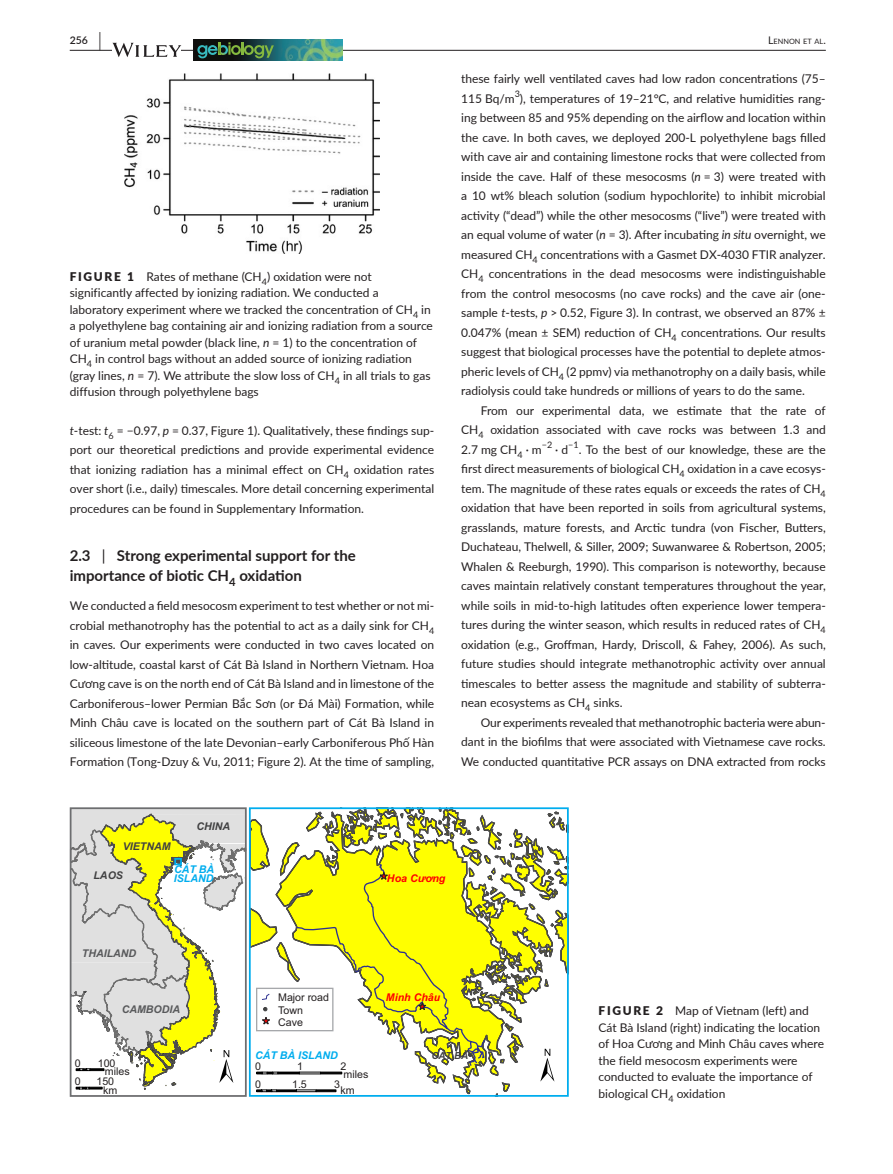
<style>
.page{position:relative;width:893px;height:1174px;background:#fff}
.page>*{position:absolute;margin:0;border:0;box-sizing:border-box;transform-origin:0 0}
.t1{font:700 15px/19.5px "Lato";color:#231f20}
.t2{font:12px/19.5px "Lato";color:#231f20;text-align:justify}
.t3{font:10.65px/12.6px "Arial";color:#231f20}
.t4{font:italic 700 10.65px/8.2px "Arial";color:#00adee}
.t5{font:italic 700 10.65px "Arial";color:#f00}
.t6{font:italic 700 10.65px "Arial";color:#404041}
.t7{font:italic 700 10.65px "Arial";color:#58595b}
.t8{font:600 10.5px "Lato";color:#231f20}
.t9{font:italic 700 9.75px "Arial";color:#404041}
.t10{font:9px "Lato";color:#231f20}
.t11{font:7.35px "Lato";color:#231f20}
.s1{font-size:19.5px}
.s2{font-size:10.5px}
.s3{font-weight:900}
.s4{font-style:italic}
.s5{font-weight:400}
</style>
<div class="page">
<hr style="left:70px;top:50px;width:756px;height:1px;background:#231f20">
<svg style="left:112px;top:43px;width:69px;height:14px"></svg>
<img style="left:193px;top:40px;width:149px;height:21px">
<svg style="left:197px;top:42px;width:77px;height:16px"></svg>
<img style="left:124px;top:73px;width:256px;height:181px">
<svg style="left:252px;top:819px;width:53px;height:256px"></svg>
<svg style="left:305px;top:810px;width:264px;height:287px"></svg>
<div style="left:256px;top:987px;width:77px;height:44px;border:1px solid #a6a8ab"></div>
<div style="left:249px;top:807px;width:320px;height:289px;border:2px solid #00adee"></div>
<svg style="left:70px;top:808px;width:177px;height:284px"></svg>
<svg style="left:540px;top:1048px;width:14px;height:33px"></svg>
<svg style="left:295px;top:862px;width:191px;height:205px"></svg>
<svg style="left:257px;top:1072px;width:21px;height:2px"></svg>
<div style="left:278px;top:1072px;width:21px;height:2px;border:1px solid #000"></div>
<hr style="left:320px;top:1072px;width:22px;height:2px;background:#000">
<svg style="left:257px;top:1089px;width:19px;height:2px"></svg>
<div style="left:276px;top:1089px;width:20px;height:2px;border:1px solid #000"></div>
<div style="left:316px;top:1089px;width:20px;height:2px;background:#000;border:1px solid #000"></div>
<svg style="left:261px;top:992px;width:10px;height:8px"></svg>
<svg style="left:261px;top:1007px;width:10px;height:18px"></svg>
<div style="left:174px;top:858px;width:8px;height:7px;border:2px solid #00adee"></div>
<p class="t8" style="left:70px;top:33px;width:33px">256 <span class="s1">|</span></p>
<p class="t11" style="left:768px;top:36px;width:59px"><span class="s2">L</span>ENNON ET AL<span class="s2">.</span></p>
<p class="t2" style="left:70px;top:268px;width:365px;line-height:16.5px;text-align:left"><span class="s3">FIGURE 1</span> Rates of methane (CH<sub>4</sub>) oxidation were not significantly affected by ionizing radiation. We conducted a laboratory experiment where we tracked the concentration of CH<sub>4</sub> in a polyethylene bag containing air and ionizing radiation from a source of uranium metal powder (black line, <span class="s4">n</span> = 1) to the concentration of CH<sub>4</sub> in control bags without an added source of ionizing radiation (gray lines, <span class="s4">n</span> = 7). We attribute the slow loss of CH<sub>4</sub> in all trials to gas diffusion through polyethylene bags</p>
<p class="t2" style="left:70px;top:420px;width:366px"><span class="s4">t</span>-test: <span class="s4">t</span><sub>6</sub> = −0.97, <span class="s4">p</span> = 0.37, Figure 1). Qualitatively, these findings sup&shy;port our theoretical predictions and provide experimental evidence that ionizing radiation has a minimal effect on CH<sub>4</sub> oxidation rates over short (i.e., daily) timescales. More detail concerning experimental procedures can be found in Supplementary Information.</p>
<p class="t1" style="left:70px;top:545px;width:288px">2.3 <span class="s5">|</span> Strong experimental support for the importance of biotic CH<sub>4</sub> oxidation</p>
<p class="t2" style="left:70px;top:595px;width:366px">We conducted a field mesocosm experiment to test whether or not mi&shy;crobial methanotrophy has the potential to act as a daily sink for CH<sub>4 </sub>in caves. Our experiments were conducted in two caves located on low-altitude, coastal karst of Cát Bà Island in Northern Vietnam. Hoa Cương cave is on the north end of Cát Bà Island and in limestone of the Carboniferous–lower Permian Bắc Sơn (or Đá Mài) Formation, while Minh Châu cave is located on the southern part of Cát Bà Island in siliceous limestone of the late Devonian–early Carboniferous Phố Hàn Formation (Tong-Dzuy &amp; Vu, 2011; Figure 2). At the time of sampling,</p>
<p class="t2" style="left:461px;top:68px;width:366px">these fairly well ventilated caves had low radon concentrations (75– 115 Bq/m<sup>3</sup>), temperatures of 19–21°C, and relative humidities rang&shy;ing between 85 and 95% depending on the airflow and location within the cave. In both caves, we deployed 200-L polyethylene bags filled with cave air and containing limestone rocks that were collected from inside the cave. Half of these mesocosms (<span class="s4">n</span> = 3) were treated with a 10 wt% bleach solution (sodium hypochlorite) to inhibit microbial activity (“dead”) while the other mesocosms (“live”) were treated with an equal volume of water (<span class="s4">n</span> = 3). After incubating <span class="s4">in situ</span> overnight, we measured CH<sub>4</sub> concentrations with a Gasmet DX-4030 FTIR analyzer.<br>CH<sub>4</sub> concentrations in the dead mesocosms were indistinguishable from the control mesocosms (no cave rocks) and the cave air (one&shy;sample <span class="s4">t</span>-tests, <span class="s4">p</span> &gt; 0.52, Figure 3). In contrast, we observed an 87% ± 0.047% (mean ± SEM) reduction of CH<sub>4</sub> concentrations. Our results suggest that biological processes have the potential to deplete atmos&shy;pheric levels of CH<sub>4</sub> (2 ppmv) via methanotrophy on a daily basis, while radiolysis could take hundreds or millions of years to do the same.</p>
<p class="t2" style="left:461px;top:400px;width:366px;text-indent:20px">From our experimental data, we estimate that the rate of CH<sub>4</sub> oxidation associated with cave rocks was between 1.3 and 2.7 mg CH<sub>4</sub> · m</p>
<p class="t10" style="left:542px;top:438px;width:12px">−2</p>
<p class="t2" style="left:555px;top:439px;width:14px">· d</p>
<p class="t10" style="left:568px;top:438px;width:12px">−1</p>
<p class="t2" style="left:461px;top:439px;width:366px;text-indent:117px">. To the best of our knowledge, these are the first direct measurements of biological CH<sub>4</sub> oxidation in a cave ecosys&shy;tem. The magnitude of these rates equals or exceeds the rates of CH<sub>4 </sub>oxidation that have been reported in soils from agricultural systems, grasslands, mature forests, and Arctic tundra (von Fischer, Butters, Duchateau, Thelwell, &amp; Siller, 2009; Suwanwaree &amp; Robertson, 2005; Whalen &amp; Reeburgh, 1990). This comparison is noteworthy, because caves maintain relatively constant temperatures throughout the year, while soils in mid-to-high latitudes often experience lower tempera&shy;tures during the winter season, which results in reduced rates of CH<sub>4 </sub>oxidation (e.g., Groffman, Hardy, Driscoll, &amp; Fahey, 2006). As such, future studies should integrate methanotrophic activity over annual timescales to better assess the magnitude and stability of subterra&shy;nean ecosystems as CH<sub>4</sub> sinks.</p>
<p class="t2" style="left:461px;top:712px;width:366px;text-indent:20px">Our experiments revealed that methanotrophic bacteria were abun&shy;dant in the biofilms that were associated with Vietnamese cave rocks.<br>We conducted quantitative PCR assays on DNA extracted from rocks</p>
<p class="t6" style="left:123px;top:839px;width:49px">VIETNAM</p>
<p class="t6" style="left:196px;top:819px;width:35px">CHINA</p>
<p class="t6" style="left:93px;top:868px;width:31px">LAOS</p>
<p class="t4" style="left:174px;top:865px;width:42px">CÁT BÀ<br>ISLAND</p>
<p class="t5" style="left:387px;top:871px;width:60px">Hoa Cương</p>
<p class="t7" style="left:82px;top:946px;width:56px">THAILAND</p>
<p class="t7" style="left:122px;top:1001px;width:60px">CAMBODIA</p>
<p class="t3" style="left:75px;top:1057px;width:7px">0</p>
<p class="t3" style="left:105px;top:1059px;width:26px;line-height:8.1px;text-indent:-7px">100 miles</p>
<p class="t3" style="left:75px;top:1075px;width:7px">0</p>
<p class="t3" style="left:103px;top:1077px;width:16px;line-height:8.7px;text-indent:-7px">150 km</p>
<p class="t3" style="left:278px;top:991px;width:52px">Major road<br>Town<br>Cave</p>
<p class="t4" style="left:255px;top:1051px;width:84px">CÁT BÀ ISLAND</p>
<p class="t3" style="left:255px;top:1060px;width:7px">0</p>
<p class="t3" style="left:297px;top:1060px;width:7px">1</p>
<p class="t3" style="left:340px;top:1060px;width:7px">2</p>
<p class="t3" style="left:344px;top:1068px;width:26px">miles</p>
<p class="t3" style="left:255px;top:1078px;width:7px">0</p>
<p class="t3" style="left:292px;top:1078px;width:16px">1.5</p>
<p class="t3" style="left:334px;top:1078px;width:7px">3</p>
<p class="t3" style="left:340px;top:1083px;width:16px">km</p>
<p class="t5" style="left:386px;top:990px;width:56px">Minh Châu</p>
<p class="t9" style="left:431px;top:1048px;width:38px">CÁT BÀ</p>
<p class="t2" style="left:598px;top:1002px;width:227px;line-height:16.5px;text-align:left"><span class="s3">FIGURE 2</span> Map of Vietnam (left) and Cát Bà Island (right) indicating the location of Hoa Cương and Minh Châu caves where the field mesocosm experiments were conducted to evaluate the importance of biological CH<sub>4</sub> oxidation</p>
</div>
